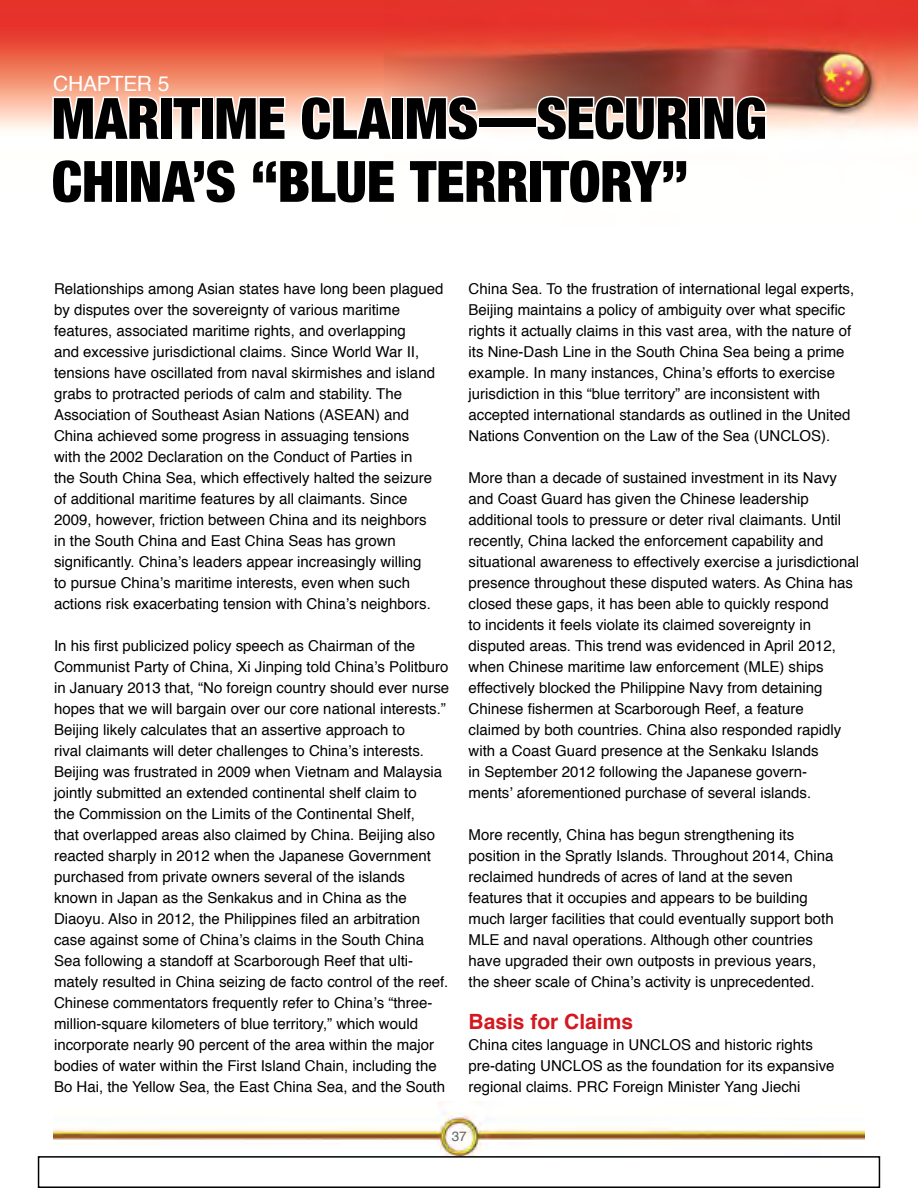
<style>
.page{position:relative;width:918px;height:1188px;background:#fff}
.page>*{position:absolute;margin:0;border:0;box-sizing:border-box;transform-origin:0 0}
.t1{font:900 condensed 57px/63px "Helvetica Neue";letter-spacing:-.005em;color:#000}
.t2{font:700 21px "Helvetica";color:#d31820}
.t3{font:21px "Helvetica";letter-spacing:-.01em;color:#fff}
.t4{font:15px/21px "Helvetica";color:#000}
.t5{font:13.5px "Helvetica";color:#636466}
</style>
<div class="page">
<img style="left:54px;top:1101px;width:810px;height:55px">
<img style="left:0;top:0;width:918px;height:133px">
<svg style="left:51px;top:95px;width:111px;height:38px"></svg>
<div style="left:160px;top:97px;width:13px;height:43px;border:3px solid #fff"></div>
<svg style="left:171px;top:95px;width:32px;height:45px"></svg>
<div style="left:200px;top:97px;width:14px;height:43px;border:3px solid #fff"></div>
<svg style="left:214px;top:95px;width:73px;height:38px"></svg>
<svg style="left:299px;top:94px;width:96px;height:39px"></svg>
<div style="left:391px;top:97px;width:13px;height:43px;border:3px solid #fff"></div>
<svg style="left:404px;top:94px;width:77px;height:39px"></svg>
<div style="left:478px;top:117px;width:60px;height:11px;border:3px solid #fff"></div>
<svg style="left:534px;top:94px;width:157px;height:39px"></svg>
<div style="left:688px;top:97px;width:14px;height:43px;border:3px solid #fff"></div>
<svg style="left:702px;top:94px;width:67px;height:39px"></svg>
<div style="left:38px;top:1156px;width:842px;height:32px;border:2px solid #000"></div>
<h2 class="t3" style="left:53px;top:67px;width:118px">CHAPTER 5</h2>
<h1 class="t1" style="left:52px;top:86px;width:717px">MARITIME CLAIMS—SECURING<br>CHINA’S “BLUE TERRITORY”</h1>
<p class="t4" style="left:54px;top:278px;width:391px">Relationships among Asian states have long been plagued by disputes over the sovereignty of various maritime features, associated maritime rights, and overlapping<br>and excessive jurisdictional claims. Since World War II, tensions have oscillated from naval skirmishes and island grabs to protracted periods of calm and stability. The Association of Southeast Asian Nations (ASEAN) and China achieved some progress in assuaging tensions<br>with the 2002 Declaration on the Conduct of Parties in<br>the South China Sea, which effectively halted the seizure of additional maritime features by all claimants. Since 2009, however, friction between China and its neighbors<br>in the South China and East China Seas has grown significantly. China’s leaders appear increasingly willing<br>to pursue China’s maritime interests, even when such actions risk exacerbating tension with China’s neighbors.</p>
<p class="t4" style="left:54px;top:635px;width:397px">In his first publicized policy speech as Chairman of the Communist Party of China, Xi Jinping told China’s Politburo in January 2013 that, “No foreign country should ever nurse hopes that we will bargain over our core national interests.” Beijing likely calculates that an assertive approach to<br>rival claimants will deter challenges to China’s interests.<br>Beijing was frustrated in 2009 when Vietnam and Malaysia jointly submitted an extended continental shelf claim to<br>the Commission on the Limits of the Continental Shelf,<br>that overlapped areas also claimed by China. Beijing also reacted sharply in 2012 when the Japanese Government purchased from private owners several of the islands known in Japan as the Senkakus and in China as the Diaoyu. Also in 2012, the Philippines filed an arbitration case against some of China’s claims in the South China Sea following a standoff at Scarborough Reef that ulti&shy;mately resulted in China seizing de facto control of the reef.<br>Chinese commentators frequently refer to China’s “three&shy;million-square kilometers of blue territory,” which would incorporate nearly 90 percent of the area within the major bodies of water within the First Island Chain, including the Bo Hai, the Yellow Sea, the East China Sea, and the South</p>
<p class="t4" style="left:469px;top:278px;width:387px">China Sea. To the frustration of international legal experts, Beijing maintains a policy of ambiguity over what specific rights it actually claims in this vast area, with the nature of its Nine-Dash Line in the South China Sea being a prime example. In many instances, China’s efforts to exercise jurisdiction in this “blue territory” are inconsistent with accepted international standards as outlined in the United Nations Convention on the Law of the Sea (UNCLOS).</p>
<p class="t4" style="left:469px;top:467px;width:392px">More than a decade of sustained investment in its Navy and Coast Guard has given the Chinese leadership additional tools to pressure or deter rival claimants. Until recently, China lacked the enforcement capability and situational awareness to effectively exercise a jurisdictional presence throughout these disputed waters. As China has closed these gaps, it has been able to quickly respond<br>to incidents it feels violate its claimed sovereignty in disputed areas. This trend was evidenced in April 2012, when Chinese maritime law enforcement (MLE) ships effectively blocked the Philippine Navy from detaining Chinese fishermen at Scarborough Reef, a feature<br>claimed by both countries. China also responded rapidly with a Coast Guard presence at the Senkaku Islands<br>in September 2012 following the Japanese govern-<br>ments’ aforementioned purchase of several islands.</p>
<p class="t4" style="left:469px;top:824px;width:367px">More recently, China has begun strengthening its position in the Spratly Islands. Throughout 2014, China reclaimed hundreds of acres of land at the seven features that it occupies and appears to be building much larger facilities that could eventually support both MLE and naval operations. Although other countries have upgraded their own outposts in previous years, the sheer scale of China’s activity is unprecedented.</p>
<h2 class="t2" style="left:469px;top:1004px;width:166px">Basis for Claims</h2>
<p class="t4" style="left:469px;top:1034px;width:367px">China cites language in UNCLOS and historic rights pre-dating UNCLOS as the foundation for its expansive regional claims. PRC Foreign Minister Yang Jiechi</p>
<p class="t5" style="left:452px;top:1126px;width:16px">37</p>
</div>
